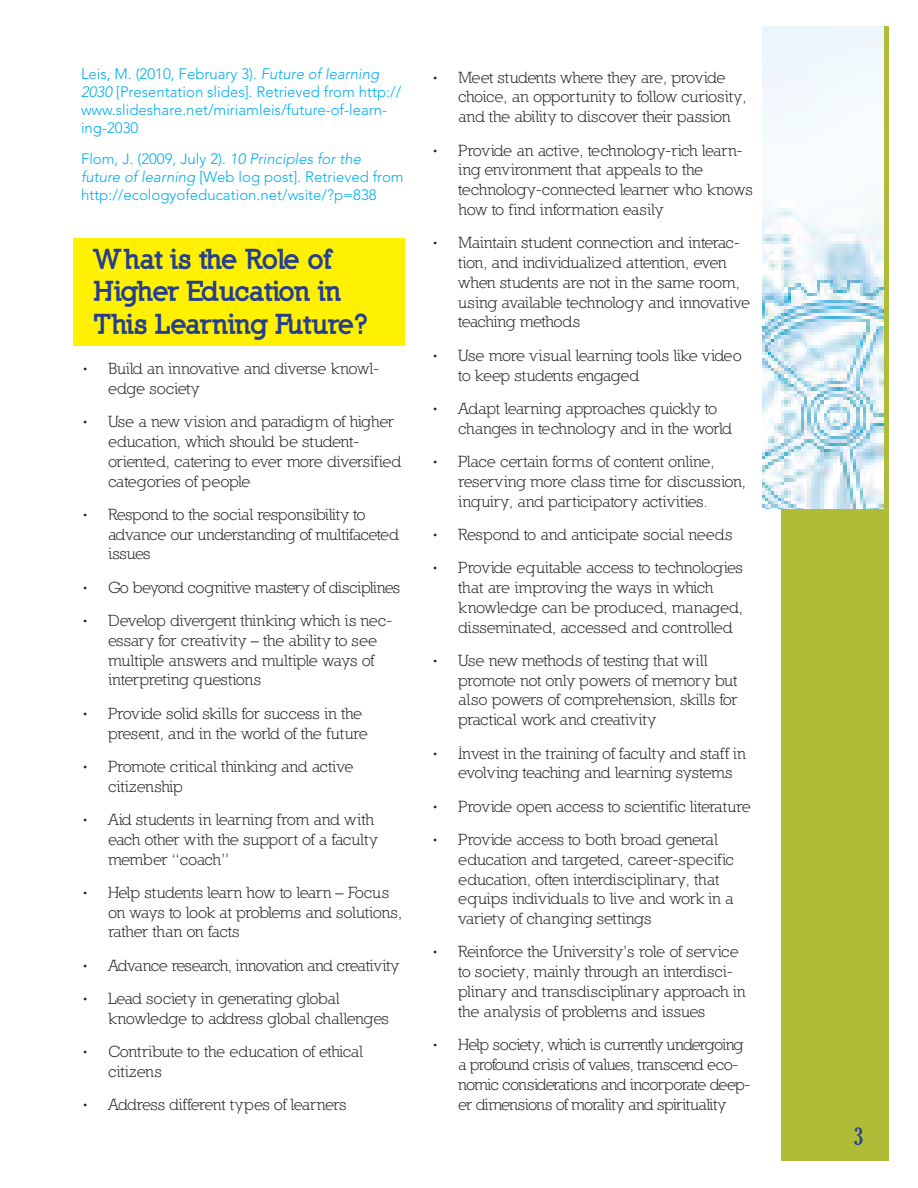
<style>
.page{position:relative;width:918px;height:1188px;background:#fff}
.page>*{position:absolute;margin:0;border:0;box-sizing:border-box;transform-origin:0 0}
.Header_block{font:900 27px/32.4px "Nilland";letter-spacing:-.025em;color:#253f8e}
.t1{font:extra-condensed 24px "Gloucester";color:#253f8e}
.t2{font:16.5px/19.8px "Nilland";letter-spacing:-.025em;color:#231f20}
.t3{font:16.5px/19.8px "Nilland";letter-spacing:-.045em;color:#231f20}
.t4{font:16.5px/19.8px "Nilland";color:#231f20}
.note_copy{font:300 15px/18px "Avenir LT Std";color:#00aeef}
.s1{font-style:italic}
</style>
<div class="page">
<div style="left:73px;top:238px;width:331px;height:108px;background:#fff101"></div>
<div style="left:782px;top:26px;width:108px;height:1135px;background:#aebc37"></div>
<img style="left:762px;top:26px;width:121px;height:482px">
<p class="note_copy" style="left:81px;top:65px;width:322px">Leis, M. (2010, February 3). <span class="s1">Future of learning 2030</span> [Presentation slides]. Retrieved from http:// www.slideshare.net/miriamleis/future-of-learn&shy;ing-2030</p>
<p class="note_copy" style="left:81px;top:150px;width:324px">Flom, J. (2009, July 2). <span class="s1">10 Principles for the future of learning</span> [Web log post]. Retrieved from http://ecologyofeducation.net/wsite/?p=838</p>
<p class="Header_block" style="left:94px;top:243px;width:276px">What is the Role of<br>Higher Education in<br>This Learning Future?</p>
<p class="t4" style="left:108px;top:358px;width:273px;text-indent:-27px">• Build an innovative and diverse knowl&shy;edge society</p>
<p class="t2" style="left:108px;top:412px;width:295px;text-indent:-27px">• Use a new vision and paradigm of higher education, which should be student&shy;oriented, catering to ever more diversified categories of people</p>
<p class="t2" style="left:108px;top:504px;width:292px;text-indent:-27px">• Respond to the social responsibility to advance our understanding of multifaceted issues</p>
<p class="t2" style="left:81px;top:577px;width:321px">• Go beyond cognitive mastery of disciplines</p>
<p class="t2" style="left:108px;top:610px;width:286px;text-indent:-27px">• Develop divergent thinking which is nec&shy;essary for creativity – the ability to see multiple answers and multiple ways of interpreting questions</p>
<p class="t2" style="left:108px;top:703px;width:262px;text-indent:-27px">• Provide solid skills for success in the present, and in the world of the future</p>
<p class="t4" style="left:108px;top:756px;width:247px;text-indent:-27px">• Promote critical thinking and active citizenship</p>
<p class="t2" style="left:108px;top:809px;width:271px;text-indent:-27px">• Aid students in learning from and with each other with the support of a faculty member “coach”</p>
<p class="t2" style="left:108px;top:882px;width:296px;text-indent:-27px">• Help students learn how to learn – Focus on ways to look at problems and solutions, rather than on facts</p>
<p class="t2" style="left:81px;top:955px;width:320px">• Advance research, innovation and creativity</p>
<p class="t2" style="left:108px;top:988px;width:283px;text-indent:-27px">• Lead society in generating global knowledge to address global challenges</p>
<p class="t2" style="left:108px;top:1042px;width:257px;text-indent:-27px">• Contribute to the education of ethical citizens</p>
<p class="t2" style="left:81px;top:1095px;width:267px">• Address different types of learners</p>
<p class="t2" style="left:458px;top:67px;width:290px;text-indent:-27px">• Meet students where they are, provide choice, an opportunity to follow curiosity, and the ability to discover their passion</p>
<p class="t2" style="left:458px;top:140px;width:296px;text-indent:-27px">• Provide an active, technology-rich learn&shy;ing environment that appeals to the technology-connected learner who knows how to find information easily</p>
<p class="t2" style="left:458px;top:233px;width:294px;text-indent:-27px">• Maintain student connection and interac&shy;tion, and individualized attention, even when students are not in the same room, using available technology and innovative teaching methods</p>
<p class="t2" style="left:458px;top:345px;width:285px;text-indent:-27px">• Use more visual learning tools like video to keep students engaged</p>
<p class="t2" style="left:458px;top:398px;width:275px;text-indent:-27px">• Adapt learning approaches quickly to changes in technology and in the world</p>
<p class="t2" style="left:458px;top:451px;width:289px;text-indent:-27px">• Place certain forms of content online, reserving more class time for discussion, inquiry, and participatory activities.</p>
<p class="t4" style="left:431px;top:524px;width:303px">• Respond to and anticipate social needs</p>
<p class="t2" style="left:458px;top:558px;width:286px;text-indent:-27px">• Provide equitable access to technologies that are improving the ways in which knowledge can be produced, managed, disseminated, accessed and controlled</p>
<p class="t2" style="left:458px;top:650px;width:281px;text-indent:-27px">• Use new methods of testing that will promote not only powers of memory but also powers of comprehension, skills for practical work and creativity</p>
<p class="t2" style="left:458px;top:743px;width:289px;text-indent:-27px">• Invest in the training of faculty and staff in evolving teaching and learning systems</p>
<p class="t2" style="left:431px;top:796px;width:321px">• Provide open access to scientific literature</p>
<p class="t2" style="left:458px;top:829px;width:277px;text-indent:-27px">• Provide access to both broad general education and targeted, career-specific education, often interdisciplinary, that equips individuals to live and work in a variety of changing settings</p>
<p class="t2" style="left:458px;top:942px;width:289px;text-indent:-27px">• Reinforce the University’s role of service to society, mainly through an interdisci&shy;plinary and transdisciplinary approach in the analysis of problems and issues</p>
<p class="t3" style="left:458px;top:1035px;width:294px;text-indent:-27px">• Help society, which is currently undergoing a profound crisis of values, transcend eco&shy;nomic considerations and incorporate deep&shy;er dimensions of morality and spirituality</p>
<p class="t1" style="left:854px;top:1123px;width:11px">3</p>
</div>
